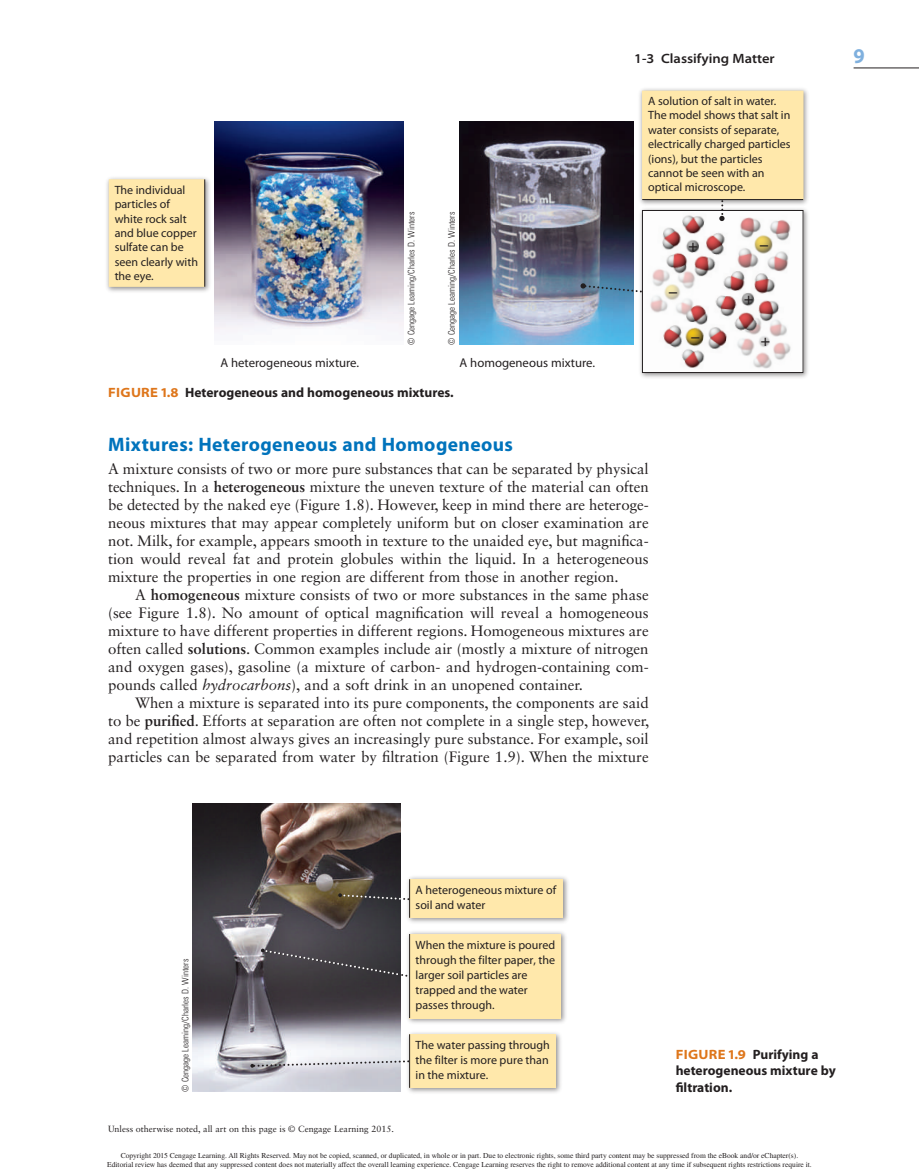
<style>
.page{position:relative;width:919px;height:1175px;background:#fff}
.page>*{position:absolute;margin:0;border:0;box-sizing:border-box;transform-origin:0 0}
.t1{font:700 semi-expanded 21px "Myriad Pro";color:#7fb0de;scale:.9 1}
.t2{font:700 19.5px "Myriad Pro";letter-spacing:.02em;color:#0073bc}
.t3{font:15px "Sabon LT Std";color:#231f20}
.t4{font:700 13.5px/16.5px "Myriad Pro";color:#231f20}
.t5{font:600 semi-expanded 13.5px "Myriad Pro";color:#231f20}
.t6{font:700 semi-expanded 13.5px "Myriad Pro";color:#de761b}
.t7{font:12.75px "Myriad Pro";color:#231f20}
.t8{font:12px/14.4px "Myriad Pro";color:#231f20}
.t9{font:300 condensed 9px "Univers LT Std";color:#231f20}
.t10{font:9px "Sabon LT Std";color:#231f20}
.t11{font:7.5px/9px "Times";color:#231f20;text-align:center}
.s1{font-stretch:semi-expanded;color:#de761b}
.s2{font-weight:700}
.s3{font-style:italic}
</style>
<div class="page">
<hr style="left:853px;top:68px;width:65px;height:1px;background:#231f20">
<img style="left:214px;top:121px;width:189px;height:211px">
<img style="left:106px;top:177px;width:104px;height:115px">
<div style="left:109px;top:179px;width:95px;height:108px;background:#ffe8ab"></div>
<hr style="left:204px;top:179px;width:1px;height:108px;background:#231f20">
<img style="left:459px;top:121px;width:174px;height:223px">
<img style="left:616px;top:185px;width:192px;height:193px">
<img style="left:643px;top:221px;width:158px;height:150px">
<div style="left:641px;top:210px;width:162px;height:163px;border:1px solid #231f20"></div>
<img style="left:636px;top:88px;width:172px;height:120px">
<svg style="left:580px;top:283px;width:62px;height:11px"></svg>
<svg style="left:641px;top:91px;width:161px;height:130px;background:#f8e5b2"></svg>
<img style="left:193px;top:803px;width:207px;height:288px">
<svg style="left:250px;top:1059px;width:154px;height:8px"></svg>
<svg style="left:338px;top:893px;width:66px;height:8px"></svg>
<svg style="left:260px;top:948px;width:144px;height:30px;background:#49464a"></svg>
<img style="left:404px;top:876px;width:164px;height:47px">
<div style="left:409px;top:879px;width:154px;height:38px;background:#ffe8ab"></div>
<img style="left:405px;top:931px;width:161px;height:92px">
<div style="left:409px;top:934px;width:152px;height:84px;background:#ffe8ab"></div>
<img style="left:404px;top:1032px;width:157px;height:61px">
<div style="left:409px;top:1034px;width:146px;height:53px;background:#ffe8ab"></div>
<hr style="left:409px;top:879px;width:1px;height:38px;background:#231f20">
<hr style="left:409px;top:934px;width:1px;height:84px;background:#231f20">
<hr style="left:409px;top:1034px;width:1px;height:53px;background:#231f20">
<svg style="left:760px;top:337px;width:9px;height:9px"></svg>
<svg style="left:744px;top:295px;width:8px;height:9px"></svg>
<svg style="left:688px;top:243px;width:9px;height:8px"></svg>
<svg style="left:759px;top:245px;width:9px;height:2px"></svg>
<p class="t8" style="left:115px;top:182px;width:85px">The individual particles of white rock salt and blue copper sulfate can be seen clearly with the eye.</p>
<p class="t9" style="left:406px;top:345px;width:134px;rotate:-90deg">© Cengage Learning/Charles D. Winters</p>
<p class="t9" style="left:446px;top:345px;width:134px;rotate:-90deg">© Cengage Learning/Charles D. Winters</p>
<p class="t7" style="left:220px;top:355px;width:140px">A heterogeneous mixture.</p>
<p class="t7" style="left:459px;top:355px;width:137px">A homogeneous mixture.</p>
<p class="t6" style="left:108px;top:383px;width:17px">FIGU</p>
<p class="t4" style="left:141px;top:383px;width:314px"><span class="s1">RE 1.8</span> Heterogeneous and homogeneous mixtures.</p>
<p class="t5" style="left:634px;top:50px;width:142px">1-3 Classifying Matter</p>
<p class="t1" style="left:853px;top:42px;width:14px">9</p>
<p class="t8" style="left:647px;top:94px;width:144px">A solution of salt in water.<br>The model shows that salt in water consists of separate, electrically charged particles (ions), but the particles cannot be seen with an optical microscope.</p>
<p class="t2" style="left:108px;top:432px;width:406px">Mixtures: Heterogeneous and Homogeneous</p>
<p class="t3" style="left:108px;top:459px;width:541px">A mixture consists of two or more pure substances that can be separated by physical</p>
<p class="t3" style="left:108px;top:477px;width:542px">techniques. In a <span class="s2">heterogeneous</span> mixture the uneven texture of the material can often</p>
<p class="t3" style="left:108px;top:495px;width:541px">be detected by the naked eye (Figure 1.8). However, keep in mind there are heteroge-</p>
<p class="t3" style="left:108px;top:513px;width:542px">neous mixtures that may appear completely uniform but on closer examination are</p>
<p class="t3" style="left:108px;top:531px;width:542px">not. Milk, for example, appears smooth in texture to the unaided eye, but magnifica-</p>
<p class="t3" style="left:108px;top:549px;width:541px">tion would reveal fat and protein globules within the liquid. In a heterogeneous</p>
<p class="t3" style="left:108px;top:567px;width:512px">mixture the properties in one region are different from those in another region.</p>
<p class="t3" style="left:135px;top:585px;width:514px">A <span class="s2">homogeneous</span> mixture consists of two or more substances in the same phase</p>
<p class="t3" style="left:108px;top:603px;width:541px">(see Figure 1.8). No amount of optical magnification will reveal a homogeneous</p>
<p class="t3" style="left:108px;top:621px;width:542px">mixture to have different properties in different regions. Homogeneous mixtures are</p>
<p class="t3" style="left:108px;top:639px;width:541px">often called <span class="s2">solutions</span>. Common examples include air (mostly a mixture of nitrogen</p>
<p class="t3" style="left:108px;top:657px;width:541px">and oxygen gases), gasoline (a mixture of carbon- and hydrogen-containing com-</p>
<p class="t3" style="left:108px;top:675px;width:476px">pounds called <span class="s3">hydrocarbons</span>), and a soft drink in an unopened container.</p>
<p class="t3" style="left:135px;top:693px;width:515px">When a mixture is separated into its pure components, the components are said</p>
<p class="t3" style="left:108px;top:711px;width:542px">to be <span class="s2">purified</span>. Efforts at separation are often not complete in a single step, however,</p>
<p class="t3" style="left:108px;top:729px;width:542px">and repetition almost always gives an increasingly pure substance. For example, soil</p>
<p class="t3" style="left:108px;top:747px;width:541px">particles can be separated from water by filtration (Figure 1.9). When the mixture</p>
<p class="t9" style="left:180px;top:1091px;width:134px;rotate:-90deg">© Cengage Learning/Charles D. Winters</p>
<p class="t10" style="left:108px;top:1123px;width:287px">Unless otherwise noted, all art on this page is © Cengage Learning 2015.</p>
<p class="t8" style="left:415px;top:882px;width:142px;line-height:15px">A heterogeneous mixture of soil and water</p>
<p class="t8" style="left:415px;top:937px;width:141px;line-height:15px">When the mixture is poured through the filter paper, the larger soil particles are trapped and the water passes through.</p>
<p class="t8" style="left:415px;top:1037px;width:136px;line-height:15px;text-align:justify">The water passing through the filter is more pure than in the mixture.</p>
<p class="t6" style="left:675px;top:1045px;width:17px">FIGU</p>
<p class="t4" style="left:675px;top:1045px;width:161px;text-indent:33px"><span class="s1">RE 1.9</span> Purifying a heterogeneous mixture by filtration.</p>
<p class="t11" style="left:107px;top:1151px;width:705px">Copyright 2015 Cengage Learning. All Rights Reserved. May not be copied, scanned, or duplicated, in whole or in part. Due to electronic rights, some third party content may be suppressed from the eBook and/or eChapter(s).<br>Editorial review has deemed that any suppressed content does not materially affect the overall learning experience. Cengage Learning reserves the right to remove additional content at any time if subsequent rights restrictions require it.</p>
</div>
